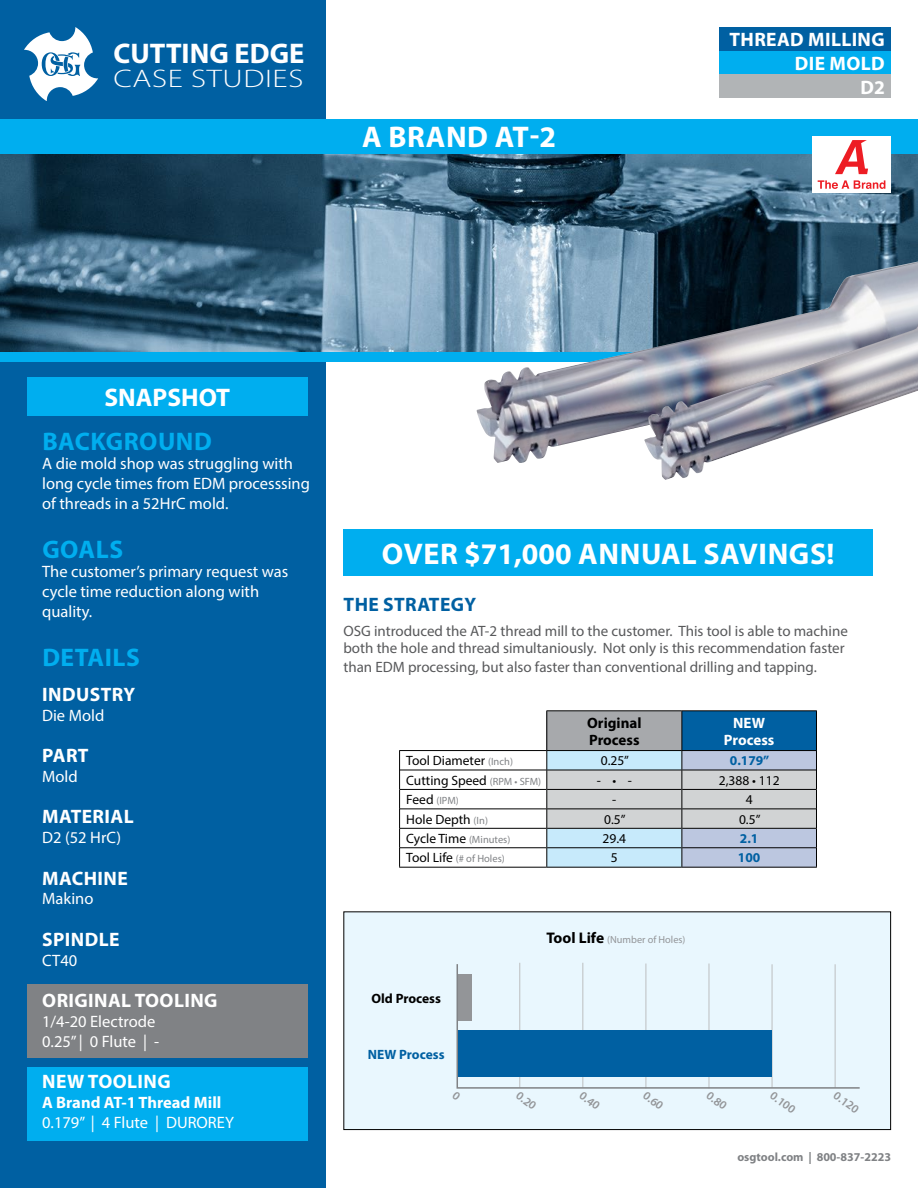
<style>
.page{position:relative;width:918px;height:1188px;background:#fff}
.page>*{position:absolute;margin:0;border:0;box-sizing:border-box;transform-origin:0 0}
.t1{font:700 30px "Myriad Pro";letter-spacing:.02em;color:#fff}
.t2{font:700 28.5px "Myriad Pro";color:#fff}
.t3{font:700 25.5px "Myriad Pro";letter-spacing:.02em;color:#00aeef}
.t4{font:300 25.5px "Myriad Pro";letter-spacing:.02em;color:#fff;scale:1.27 1}
.t5{font:700 25.5px "Myriad Pro";color:#fff}
.t6{font:700 19.5px/23.7px "Myriad Pro";letter-spacing:.02em;color:#fff;text-align:right}
.t7{font:700 19.5px "Myriad Pro";letter-spacing:.02em;color:#0060a2}
.t8{font:16.5px/19.8px "Myriad Pro";color:#fff}
.t9{font:700 16.5px "Myriad Pro";color:#fff}
.t10{font:15px/16.5px "Myriad Pro";color:#58595b}
.t11{font:700 15px/16.5px "Myriad Pro";color:#000}
.t12{font:700 15px/16.5px "Myriad Pro";color:#fff;text-align:center}
.t13{font:13.5px "Myriad Pro";color:#000}
.t14{font:700 13.5px "Myriad Pro";color:#0060a2}
.t15{font:700 13.5px "Myriad Pro";color:#000}
.t16{font:600 12px "Myriad Pro";color:#939598}
.t17{font:700 12px "Myriad Pro";color:#808285}
.t18{font:10.5px "Myriad Pro";color:#808285}
.t19{font:10.35px "Myriad Pro";color:#939598}
.s1{font-size:10.5px;color:#808285}
.s2{font-size:13.5px;color:#000}
.s3{font-weight:700;font-size:15.45px;color:#000}
</style>
<div class="page">
<div style="left:0;top:0;width:325px;height:1188px;background:#0060a2"></div>
<img style="left:0;top:153px;width:918px;height:199px">
<div style="left:0;top:119px;width:918px;height:34px;background:#00aeef"></div>
<div style="left:0;top:352px;width:918px;height:9px;background:#00aeef"></div>
<div style="left:719px;top:27px;width:172px;height:24px;background:#0060a2"></div>
<div style="left:719px;top:51px;width:172px;height:24px;background:#00aeef"></div>
<div style="left:719px;top:75px;width:172px;height:23px;background:#b1b4b6"></div>
<svg style="left:24px;top:27px;width:74px;height:74px"></svg>
<div style="left:344px;top:912px;width:547px;height:218px;background:#e9f7fe"></div>
<div style="left:343px;top:911px;width:548px;height:219px;border:1px solid #000"></div>
<svg style="left:456px;top:963px;width:404px;height:126px"></svg>
<div style="left:27px;top:1067px;width:281px;height:74px;background:#00aeef"></div>
<div style="left:27px;top:984px;width:281px;height:74px;background:#808285"></div>
<div style="left:27px;top:377px;width:281px;height:39px;background:#00aeef"></div>
<div style="left:343px;top:529px;width:530px;height:47px;background:#00aeef"></div>
<div style="left:813px;top:136px;width:78px;height:57px;background:#fff"></div>
<svg style="left:835px;top:140px;width:33px;height:34px"></svg>
<svg style="left:818px;top:180px;width:67px;height:9px"></svg>
<div style="left:547px;top:711px;width:135px;height:40px;background:#a7a9ac"></div>
<div style="left:682px;top:711px;width:135px;height:40px;background:#0060a2"></div>
<hr style="left:399px;top:867px;width:148px;height:1px;background:#000">
<hr style="left:399px;top:750px;width:148px;height:1px;background:#000">
<hr style="left:547px;top:750px;width:135px;height:1px;background:#000">
<hr style="left:682px;top:750px;width:135px;height:1px;background:#000">
<hr style="left:682px;top:711px;width:1px;height:39px;background:#000">
<svg style="left:399px;top:751px;width:418px;height:116px"></svg>
<hr style="left:546px;top:710px;width:136px;height:1px;background:#000">
<hr style="left:546px;top:711px;width:1px;height:39px;background:#000">
<hr style="left:682px;top:710px;width:135px;height:1px;background:#000">
<hr style="left:816px;top:711px;width:1px;height:39px;background:#000">
<hr style="left:547px;top:867px;width:135px;height:1px;background:#000">
<hr style="left:682px;top:867px;width:135px;height:1px;background:#000">
<img style="left:477px;top:262px;width:441px;height:201px">
<img style="left:644px;top:324px;width:274px;height:156px">
<h2 class="t2" style="left:113px;top:34px;width:192px">CUTTING EDGE</h2>
<h3 class="t4" style="left:113px;top:63px;width:151px">CASE STUDIES</h3>
<h1 class="t1" style="left:362px;top:118px;width:196px">A BRAND AT-2</h1>
<p class="t6" style="left:729px;top:27px;width:157px">THREAD MILLING<br>DIE MOLD<br>D2</p>
<h3 class="t5" style="left:105px;top:381px;width:127px">SNAPSHOT</h3>
<h3 class="t3" style="left:42px;top:424px;width:171px">BACKGROUND</h3>
<p class="t8" style="left:42px;top:454px;width:269px">A die mold shop was struggling with long cycle times from EDM processsing of threads in a 52HrC mold.</p>
<h3 class="t3" style="left:42px;top:532px;width:82px">GOALS</h3>
<p class="t8" style="left:42px;top:562px;width:248px">The customer’s primary request was cycle time reduction along with quality.</p>
<h3 class="t3" style="left:42px;top:640px;width:99px">DETAILS</h3>
<p class="t6" style="left:42px;top:682px;width:94px">INDUSTRY</p>
<p class="t8" style="left:42px;top:705px;width:64px">Die Mold</p>
<p class="t6" style="left:42px;top:743px;width:48px">PART</p>
<p class="t8" style="left:42px;top:766px;width:37px">Mold</p>
<p class="t6" style="left:42px;top:804px;width:93px">MATERIAL</p>
<p class="t8" style="left:42px;top:827px;width:80px">D2 (52 HrC)</p>
<p class="t6" style="left:42px;top:866px;width:87px">MACHINE</p>
<p class="t8" style="left:42px;top:889px;width:53px">Makino</p>
<p class="t6" style="left:42px;top:927px;width:79px">SPINDLE</p>
<p class="t8" style="left:42px;top:950px;width:37px">CT40</p>
<p class="t6" style="left:42px;top:988px;width:177px">ORIGINAL TOOLING</p>
<p class="t8" style="left:42px;top:1011px;width:118px">1/4-20 Electrode<br>0.25” | 0 Flute | -</p>
<p class="t6" style="left:42px;top:1069px;width:130px">NEW TOOLING</p>
<p class="t9" style="left:42px;top:1091px;width:181px">A Brand AT-1 Thread Mill</p>
<p class="t8" style="left:42px;top:1112px;width:193px">0.179” | 4 Flute | DUROREY</p>
<h1 class="t1" style="left:382px;top:534px;width:454px">OVER $71,000 ANNUAL SAVINGS!</h1>
<p class="t7" style="left:344px;top:591px;width:134px">THE STRATEGY</p>
<p class="t10" style="left:343px;top:623px;width:506px">OSG introduced the AT-2 thread mill to the customer. This tool is able to machine both the hole and thread simultaniously. Not only is this recommendation faster</p>
<p class="t10" style="left:343px;top:659px;width:475px">than EDM processing, but also faster than conventional drilling and tapping.</p>
<p class="t11" style="left:587px;top:714px;width:56px">Original<br>Process</p>
<p class="t12" style="left:724px;top:714px;width:52px">NEW<br>Process</p>
<p class="t13" style="left:406px;top:753px;width:108px">Tool Diameter <span class="s1">(Inch)</span></p>
<p class="t13" style="left:601px;top:752px;width:30px">0.25”</p>
<p class="t14" style="left:730px;top:752px;width:41px">0.179”</p>
<p class="t13" style="left:406px;top:772px;width:136px">Cutting Speed <span class="s1">(RPM • SFM)</span></p>
<p class="t13" style="left:597px;top:772px;width:36px">- • -</p>
<p class="t13" style="left:719px;top:772px;width:62px">2,388 • 112</p>
<p class="t18" style="left:406px;top:794px;width:54px"><span class="s2">Feed</span> (IPM)</p>
<p class="t13" style="left:612px;top:791px;width:6px">-</p>
<p class="t13" style="left:746px;top:791px;width:8px">4</p>
<p class="t13" style="left:406px;top:811px;width:83px">Hole Depth <span class="s1">(In)</span></p>
<p class="t13" style="left:604px;top:811px;width:23px">0.5”</p>
<p class="t13" style="left:739px;top:811px;width:23px">0.5”</p>
<p class="t13" style="left:406px;top:830px;width:106px">Cycle Time <span class="s1">(Minutes)</span></p>
<p class="t13" style="left:603px;top:830px;width:25px">29.4</p>
<p class="t14" style="left:740px;top:830px;width:20px">2.1</p>
<p class="t18" style="left:406px;top:852px;width:100px"><span class="s2">Tool Life</span> (# of Holes)</p>
<p class="t13" style="left:611px;top:850px;width:8px">5</p>
<p class="t14" style="left:738px;top:849px;width:24px">100</p>
<p class="t15" style="left:371px;top:990px;width:71px">Old Process</p>
<p class="t14" style="left:368px;top:1045px;width:78px">NEW Process</p>
<p class="t19" style="left:546px;top:933px;width:141px"><span class="s3">Tool Life</span> (Number of Holes)</p>
<p class="t16" style="left:522px;top:1088px;width:24px;rotate:37deg">0.20</p>
<p class="t16" style="left:586px;top:1088px;width:24px;rotate:37deg">0.40</p>
<p class="t16" style="left:649px;top:1088px;width:24px;rotate:37deg">0.60</p>
<p class="t16" style="left:713px;top:1088px;width:24px;rotate:37deg">0.80</p>
<p class="t16" style="left:776px;top:1088px;width:30px;rotate:37deg">0.100</p>
<p class="t16" style="left:840px;top:1088px;width:30px;rotate:37deg">0.120</p>
<p class="t17" style="left:737px;top:1149px;width:155px">osgtool.com | 800-837-2223</p>
</div>
